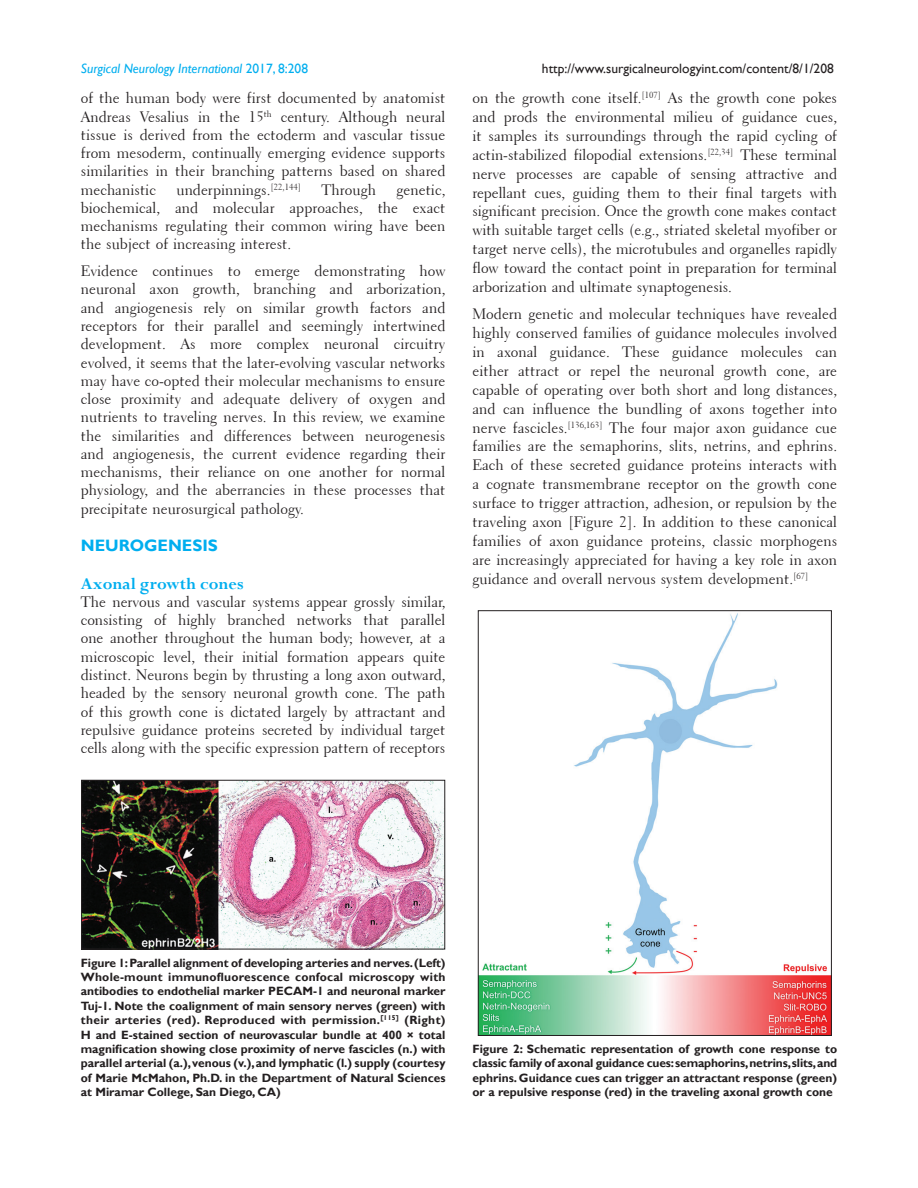
<style>
.page{position:relative;width:918px;height:1188px;background:#fff}
.page>*{position:absolute;margin:0;border:0;box-sizing:border-box;transform-origin:0 0}
.t1{font:700 18px "Perpetua";color:#00aeef}
.t2{font:700 16.5px "Gill Sans";color:#00aeef}
.TX{font:15px/18.3px "Transitional 521 BT Roman A";color:#231f20;text-align:justify}
.t3{font:13.5px "Gill Sans";color:#231f20}
.t4{font:italic 13.5px "Gill Sans";color:#00aeef}
.FGC{font:700 12px/14.4px "Gill Sans";color:#231f20;text-align:justify}
.s1{font-style:normal}
</style>
<div class="page">
<img style="left:83px;top:782px;width:360px;height:165px">
<div style="left:81px;top:780px;width:364px;height:169px;border:1px solid #231f20"></div>
<img style="left:480px;top:613px;width:350px;height:421px">
<div style="left:478px;top:611px;width:354px;height:425px;border:1px solid #231f20"></div>
<p class="t4" style="left:81px;top:61px;width:229px">Surgical Neurology International <span class="s1">2017, 8:208</span></p>
<p class="t3" style="left:542px;top:61px;width:293px">http://www.surgicalneurologyint.com/content/8/1/208</p>
<p class="TX" style="left:81px;top:89px;width:366px">of the human body were first documented by anatomist Andreas Vesalius in the 15<sup>th</sup> century. Although neural tissue is derived from the ectoderm and vascular tissue from mesoderm, continually emerging evidence supports similarities in their branching patterns based on shared mechanistic</p>
<p class="TX" style="left:472px;top:89px;width:366px;line-height:18.9px">on the growth cone itself.<sup>[107]</sup> As the growth cone pokes and prods the environmental milieu of guidance cues, it samples its surroundings through the rapid cycling of actin‑stabilized filopodial extensions.<sup>[22,34]</sup> These terminal nerve processes are capable of sensing attractive and repellant cues, guiding them to their final targets with significant precision. Once the growth cone makes contact with suitable target cells (e.g., striated skeletal myofiber or target nerve cells), the microtubules and organelles rapidly flow toward the contact point in preparation for terminal arborization and ultimate synaptogenesis.</p>
<p class="TX" style="left:472px;top:305px;width:366px;line-height:18.9px">Modern genetic and molecular techniques have revealed highly conserved families of guidance molecules involved in axonal guidance. These guidance molecules can either attract or repel the neuronal growth cone, are capable of operating over both short and long distances, and can influence the bundling of axons together into nerve fascicles.<sup>[136,163]</sup> The four major axon guidance cue families are the semaphorins, slits, netrins, and ephrins.<br>Each of these secreted guidance proteins interacts with a cognate transmembrane receptor on the growth cone surface to trigger attraction, adhesion, or repulsion by the traveling axon [Figure 2]. In addition to these canonical families of axon guidance proteins, classic morphogens are increasingly appreciated for having a key role in axon guidance and overall nervous system development.<sup>[67]</sup></p>
<p class="TX" style="left:176px;top:180px;width:126px">underpinnings.<sup>[22,144]</sup></p>
<p class="TX" style="left:322px;top:180px;width:56px">Through</p>
<p class="TX" style="left:81px;top:180px;width:366px;text-indent:316px">genetic, biochemical, and molecular approaches, the exact mechanisms regulating their common wiring have been the subject of increasing interest.</p>
<p class="TX" style="left:81px;top:262px;width:366px">Evidence continues to emerge demonstrating how neuronal axon growth, branching and arborization, and angiogenesis rely on similar growth factors and receptors for their parallel and seemingly intertwined development. As more complex neuronal circuitry evolved, it seems that the later‑evolving vascular networks may have co‑opted their molecular mechanisms to ensure close proximity and adequate delivery of oxygen and nutrients to traveling nerves. In this review, we examine the similarities and differences between neurogenesis and angiogenesis, the current evidence regarding their mechanisms, their reliance on one another for normal physiology, and the aberrancies in these processes that precipitate neurosurgical pathology.</p>
<h1 class="t2" style="left:81px;top:535px;width:139px">NEUROGENESIS</h1>
<h2 class="t1" style="left:81px;top:572px;width:164px">Axonal growth cones</h2>
<p class="TX" style="left:81px;top:593px;width:366px">The nervous and vascular systems appear grossly similar, consisting of highly branched networks that parallel one another throughout the human body; however, at a microscopic level, their initial formation appears quite distinct. Neurons begin by thrusting a long axon outward, headed by the sensory neuronal growth cone. The path of this growth cone is dictated largely by attractant and repulsive guidance proteins secreted by individual target cells along with the specific expression pattern of receptors</p>
<p class="FGC" style="left:81px;top:956px;width:366px">Figure 1: Parallel alignment of developing arteries and nerves.(Left)<br>Whole‑mount immunofluorescence confocal microscopy with antibodies to endothelial marker PECAM‑1 and neuronal marker Tuj‑1. Note the coalignment of main sensory nerves (green) with their arteries (red). Reproduced with permission.<sup>[115]</sup> (Right)<br>H and E‑stained section of neurovascular bundle at 400 × total magnification showing close proximity of nerve fascicles (n.) with parallel arterial (a.), venous (v.), and lymphatic (l.) supply (courtesy of Marie McMahon, Ph.D. in the Department of Natural Sciences at Miramar College, San Diego, CA)</p>
<p class="FGC" style="left:472px;top:1042px;width:366px">Figure 2: Schematic representation of growth cone response to classic family of axonal guidance cues: semaphorins, netrins, slits, and ephrins. Guidance cues can trigger an attractant response (green) or a repulsive response (red) in the traveling axonal growth cone</p>
</div>
